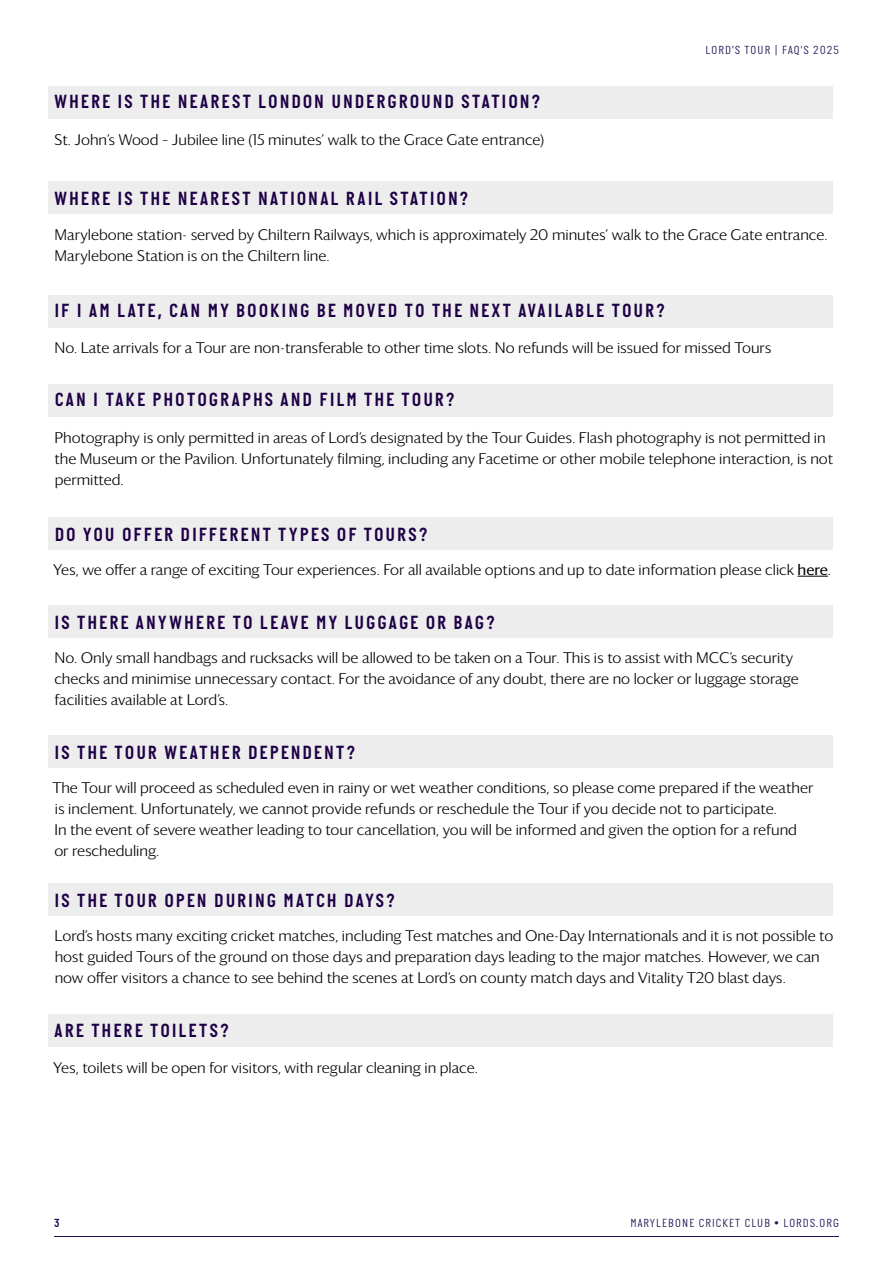
<style>
.page{position:relative;width:893px;height:1263px;background:#fff}
.page>*{position:absolute;margin:0;border:0;box-sizing:border-box;transform-origin:0 0}
.t1{font:600 19.5px "Italian Plate No 2";letter-spacing:.11em;color:#1e0046}
.t2{font:300 15px/21px "Darby Sans";color:#000}
.t3{font:300 12px "Italian Plate No 2";letter-spacing:.1em;color:#211452}
.t4{font:600 12px "Italian Plate No 2";color:#211452}
.s1{font-weight:400}
</style>
<div class="page">
<hr style="left:54px;top:1236px;width:785px;height:1px;background:#211452">
<div style="left:48px;top:87px;width:785px;height:32px;background:#ededed"></div>
<div style="left:48px;top:182px;width:785px;height:32px;background:#ededed"></div>
<div style="left:48px;top:295px;width:785px;height:32px;background:#ededed"></div>
<div style="left:48px;top:385px;width:785px;height:32px;background:#ededed"></div>
<div style="left:48px;top:517px;width:785px;height:32px;background:#ededed"></div>
<div style="left:48px;top:605px;width:785px;height:33px;background:#ededed"></div>
<div style="left:48px;top:735px;width:785px;height:32px;background:#ededed"></div>
<div style="left:48px;top:883px;width:785px;height:33px;background:#ededed"></div>
<hr style="left:797px;top:576px;width:31px;height:1px;background:#000">
<div style="left:48px;top:1014px;width:785px;height:33px;background:#ededed"></div>
<h1 class="t1" style="left:54px;top:91px;width:487px">WHERE IS THE NEAREST LONDON UNDERGROUND STATION?</h1>
<p class="t2" style="left:54px;top:128px;width:492px">St. John’s Wood – Jubilee line (15 minutes’ walk to the Grace Gate entrance)</p>
<h1 class="t1" style="left:54px;top:188px;width:415px">WHERE IS THE NEAREST NATIONAL RAIL STATION?</h1>
<p class="t3" style="left:706px;top:43px;width:135px">LORD'S TOUR | FAQ'S 2025</p>
<p class="t2" style="left:55px;top:223px;width:775px">Marylebone station- served by Chiltern Railways, which is approximately 20 minutes’ walk to the Grace Gate entrance.<br>Marylebone Station is on the Chiltern line.</p>
<h1 class="t1" style="left:55px;top:299px;width:612px">IF I AM LATE, CAN MY BOOKING BE MOVED TO THE NEXT AVAILABLE TOUR?</h1>
<p class="t2" style="left:55px;top:337px;width:718px">No. Late arrivals for a Tour are non-transferable to other time slots. No refunds will be issued for missed Tours</p>
<h1 class="t1" style="left:55px;top:389px;width:401px">CAN I TAKE PHOTOGRAPHS AND FILM THE TOUR?</h1>
<p class="t2" style="left:54px;top:426px;width:780px">Photography is only permitted in areas of Lord’s designated by the Tour Guides. Flash photography is not permitted in the Museum or the Pavilion. Unfortunately filming, including any Facetime or other mobile telephone interaction, is not permitted.</p>
<h1 class="t1" style="left:55px;top:523px;width:374px">DO YOU OFFER DIFFERENT TYPES OF TOURS?</h1>
<p class="t2" style="left:53px;top:558px;width:779px">Yes, we offer a range of exciting Tour experiences. For all available options and up to date information please click <span class="s1">here</span>.</p>
<h1 class="t1" style="left:55px;top:612px;width:442px">IS THERE ANYWHERE TO LEAVE MY LUGGAGE OR BAG?</h1>
<p class="t2" style="left:54px;top:647px;width:746px">No. Only small handbags and rucksacks will be allowed to be taken on a Tour. This is to assist with MCC’s security checks and minimise unnecessary contact. For the avoidance of any doubt, there are no locker or luggage storage facilities available at Lord’s.</p>
<h1 class="t1" style="left:55px;top:742px;width:302px">IS THE TOUR WEATHER DEPENDENT?</h1>
<p class="t2" style="left:52px;top:777px;width:762px">The Tour will proceed as scheduled even in rainy or wet weather conditions, so please come prepared if the weather is inclement. Unfortunately, we cannot provide refunds or reschedule the Tour if you decide not to participate.<br>In the event of severe weather leading to tour cancellation, you will be informed and given the option for a refund<br>or rescheduling.</p>
<h1 class="t1" style="left:55px;top:890px;width:342px">IS THE TOUR OPEN DURING MATCH DAYS?</h1>
<p class="t2" style="left:55px;top:925px;width:780px">Lord’s hosts many exciting cricket matches, including Test matches and One-Day Internationals and it is not possible to host guided Tours of the ground on those days and preparation days leading to the major matches. However, we can now offer visitors a chance to see behind the scenes at Lord’s on county match days and Vitality T20 blast days.</p>
<h1 class="t1" style="left:55px;top:1020px;width:176px">ARE THERE TOILETS?</h1>
<p class="t2" style="left:53px;top:1056px;width:426px">Yes, toilets will be open for visitors, with regular cleaning in place.</p>
<p class="t4" style="left:54px;top:1216px;width:7px">3</p>
<p class="t3" style="left:630px;top:1216px;width:210px">MARYLEBONE CRICKET CLUB • LORDS.ORG</p>
</div>
